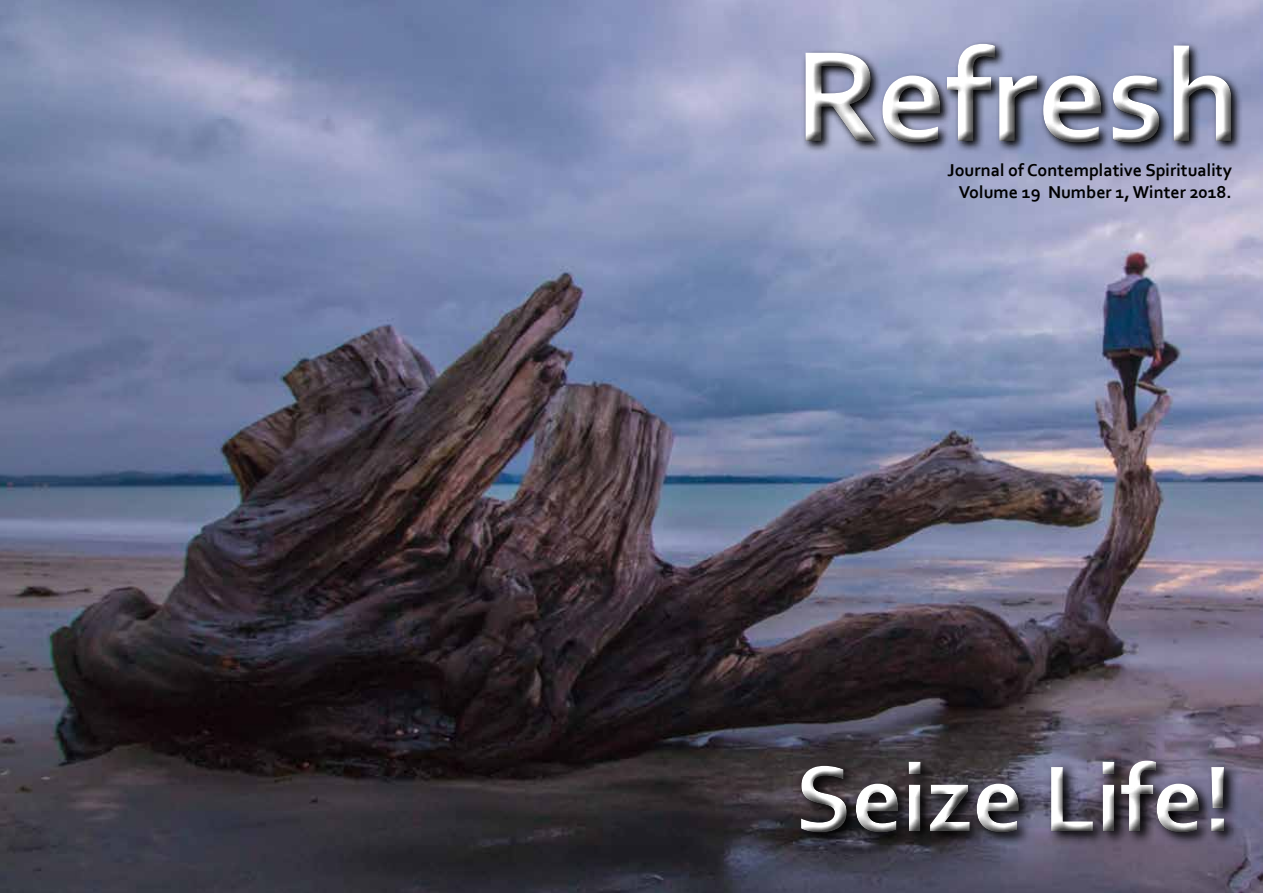
<style>
.page{position:relative;width:1263px;height:893px;background:#fff}
.page>*{position:absolute;margin:0;border:0;box-sizing:border-box;transform-origin:0 0}
.t1{font:700 135px "Corbel";color:#fff}
.t2{font:700 98.25px "Corbel";color:#fff}
.t3{font:700 18px/21.6px "Corbel";color:#000;text-align:right}
</style>
<div class="page">
<img style="left:0;top:0;width:1263px;height:893px">
<div style="left:794px;top:33px;width:443px;height:115px;background:#fff;opacity:.75"></div>
<div style="left:796px;top:39px;width:446px;height:115px;background:#000;opacity:.75"></div>
<svg style="left:796px;top:756px;width:443px;height:91px"></svg>
<div style="left:788px;top:747px;width:446px;height:93px;background:#fff;opacity:.75"></div>
<div style="left:790px;top:753px;width:447px;height:92px;background:#000;opacity:.75"></div>
<h1 class="t1" style="left:795px;top:12px;width:447px">Refresh</h1>
<p class="t3" style="left:947px;top:159px;width:286px">Journal of Contemplative Spirituality<br>Volume 19 Number 1, Winter 2018.</p>
<h2 class="t2" style="left:795px;top:738px;width:438px">Seize Life!</h2>
</div>
